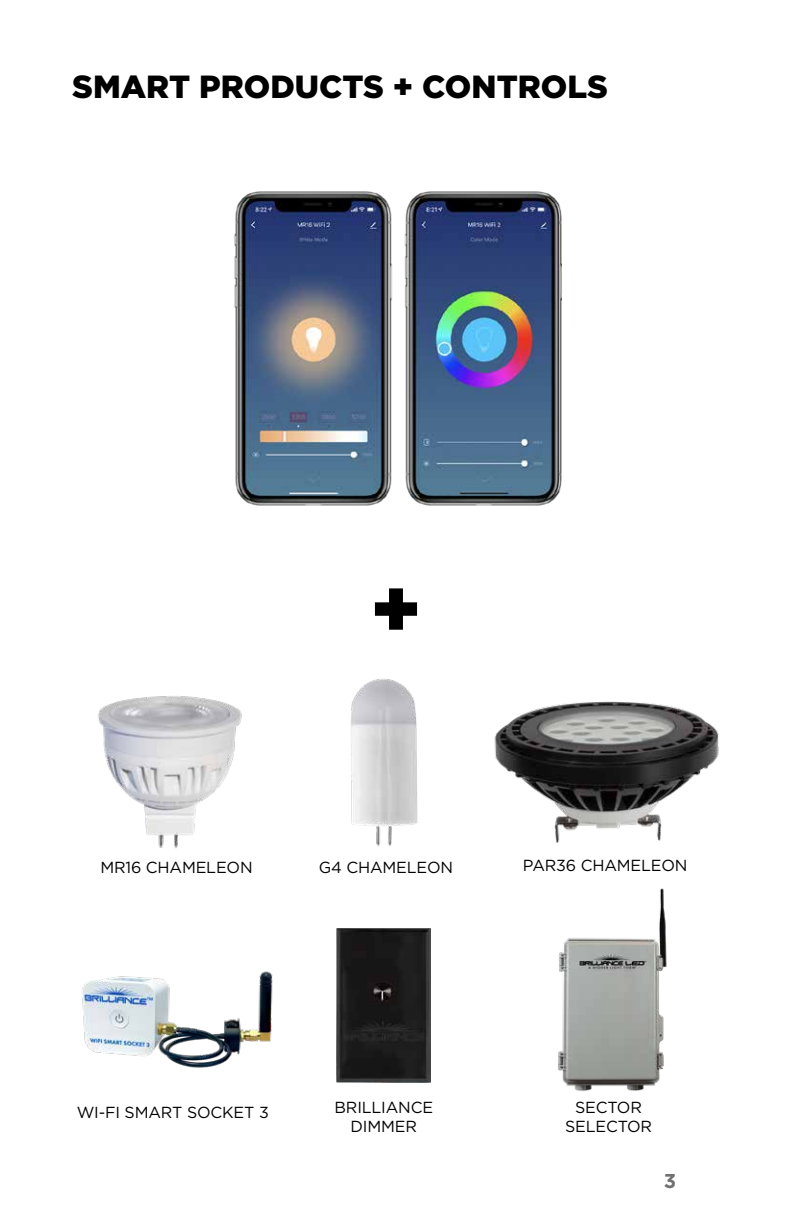
<style>
.page{position:relative;width:792px;height:1224px;background:#fff}
.page>*{position:absolute;margin:0;border:0;box-sizing:border-box;transform-origin:0 0}
.t1{font:900 80px "Gotham";color:#000}
.t2{font:900 32px "Gotham";color:#000}
.t3{font:700 20px "Gotham";color:#727171}
.t4{font:16px/19.2px "Gotham";letter-spacing:-.01em;color:#000;text-align:center}
</style>
<div class="page">
<img style="left:234px;top:191px;width:328px;height:315px">
<img style="left:351px;top:679px;width:67px;height:168px">
<img style="left:98px;top:696px;width:144px;height:153px">
<img style="left:494px;top:701px;width:225px;height:142px">
<img style="left:337px;top:928px;width:94px;height:155px">
<img style="left:81px;top:971px;width:192px;height:97px">
<img style="left:558px;top:888px;width:109px;height:203px">
<h2 class="t2" style="left:72px;top:64px;width:537px">SMART PRODUCTS + CONTROLS</h2>
<h1 class="t1" style="left:370px;top:554px;width:53px">+</h1>
<p class="t4" style="left:100px;top:858px;width:154px">MR16 CHAMELEON</p>
<p class="t4" style="left:319px;top:858px;width:136px">G4 CHAMELEON</p>
<p class="t4" style="left:523px;top:855px;width:166px">PAR36 CHAMELEON</p>
<p class="t4" style="left:77px;top:1102px;width:194px">WI-FI SMART SOCKET 3</p>
<p class="t4" style="left:335px;top:1097px;width:100px">BRILLIANCE<br>DIMMER</p>
<p class="t4" style="left:565px;top:1097px;width:89px">SECTOR<br>SELECTOR</p>
<p class="t3" style="left:664px;top:1168px;width:14px">3</p>
</div>
